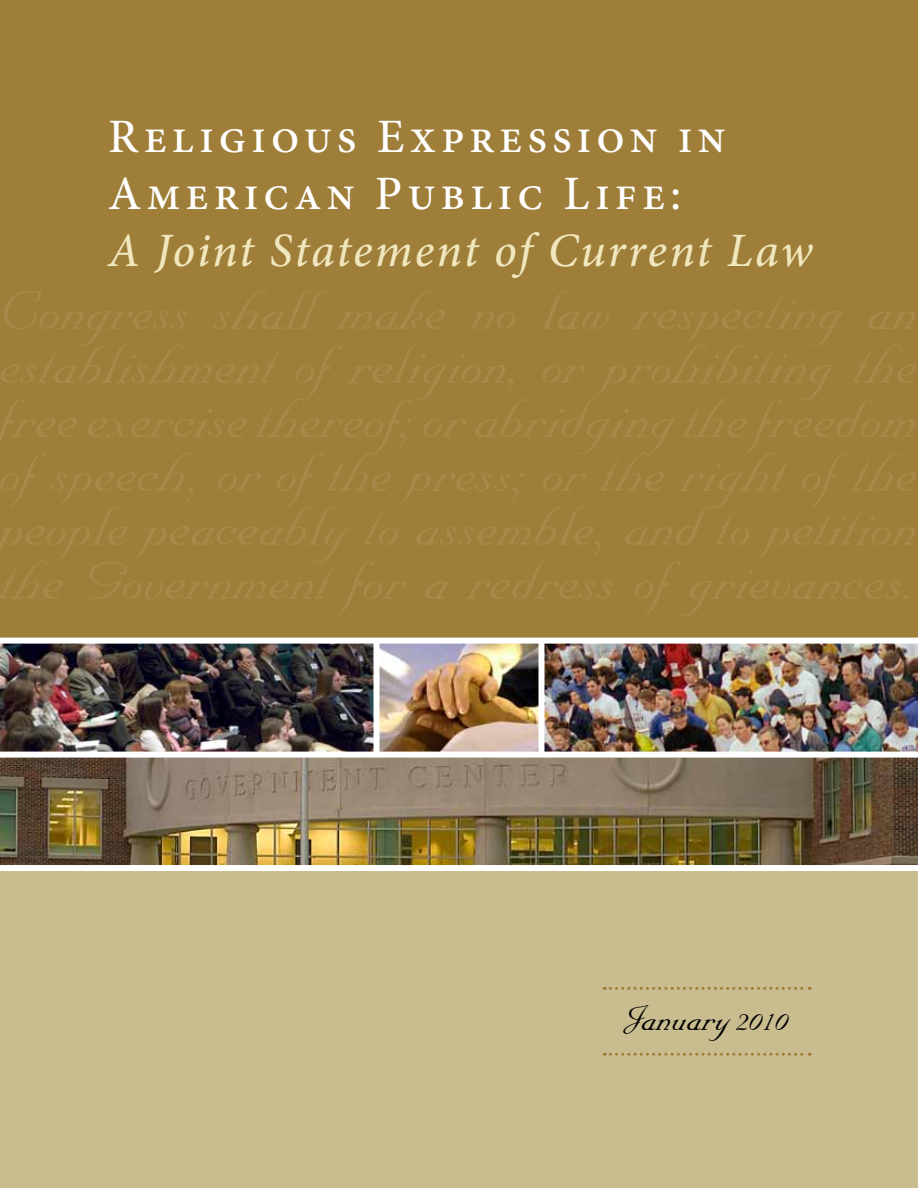
<style>
.page{position:relative;width:918px;height:1188px;background:#fff}
.page>*{position:absolute;margin:0;border:0;box-sizing:border-box;transform-origin:0 0}
.t1{font:500 48px/57px "Minion Pro";letter-spacing:.1em;color:#fff}
.t2{font:italic 500 48px "Minion Pro";letter-spacing:.04em;color:#f0e7be}
.t3{font:39px "Nuptial Script LT Std";color:#000}
</style>
<div class="page">
<div style="left:0;top:0;width:918px;height:640px;background:#9e7e38"></div>
<div style="left:0;top:862px;width:918px;height:326px;background:#c9bd90"></div>
<img style="left:0;top:644px;width:374px;height:108px">
<img style="left:380px;top:644px;width:158px;height:108px">
<svg style="left:604px;top:1053px;width:206px;height:3px"></svg>
<svg style="left:604px;top:987px;width:206px;height:3px"></svg>
<img style="left:544px;top:644px;width:374px;height:108px">
<div style="left:0;top:638px;width:918px;height:6px;background:#fff"></div>
<img style="left:0;top:758px;width:918px;height:107px">
<div style="left:0;top:865px;width:918px;height:6px;background:#fff"></div>
<p class="t1" style="left:108px;top:109px;width:619px">Religious Expression in<br>American Public Life:</p>
<p class="t2" style="left:108px;top:218px;width:706px">A Joint Statement of Current Law</p>
<p class="t3" style="left:624px;top:997px;width:166px">January 2010</p>
</div>
